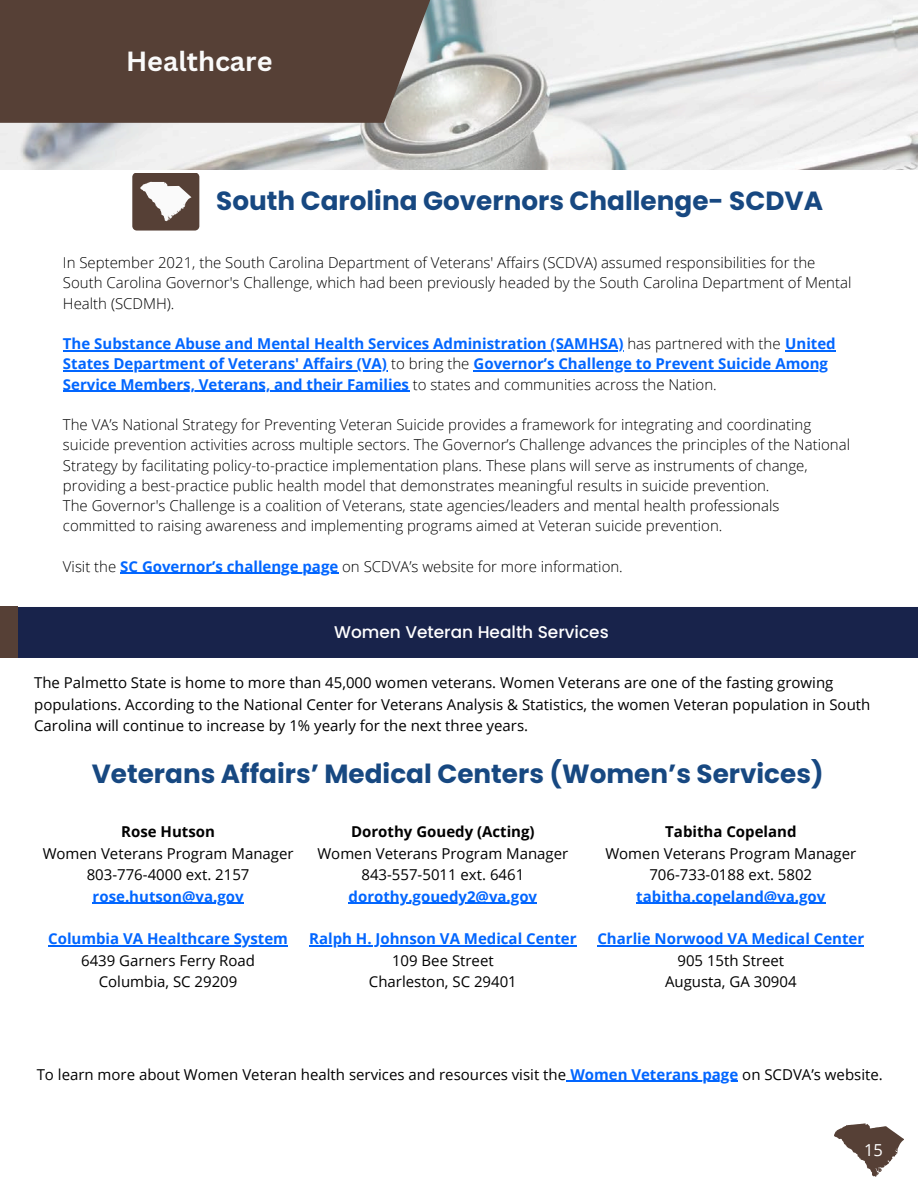
<style>
.page{position:relative;width:918px;height:1188px;background:#fff}
.page>*{position:absolute;margin:0;border:0;box-sizing:border-box;transform-origin:0 0}
.t1{font:700 27px "Canva Sans";color:#fafafa}
.t2{font:700 26.25px "Poppins";color:#174881}
.t3{font:500 16.95px "Poppins";color:#fff}
.t4{font:16.5px "Open Sans";color:#fff}
.t5{font:300 15px/20.2px "Open Sans";color:#000}
.t6{font:15px/21.3px "Open Sans";color:#000}
.t7{font:700 15px "Open Sans";color:#0266ff}
.t8{font:700 15px "Open Sans";color:#000}
.s1{font-weight:300;color:#000}
.s2{font-weight:700;color:#0266ff}
</style>
<div class="page">
<svg style="left:0;top:0;width:918px;height:169px;fill:#eee"></svg>
<div style="left:0;top:0;width:459px;height:123px;background:#564036"></div>
<svg style="left:834px;top:1123px;width:70px;height:54px"></svg>
<hr style="left:63px;top:350px;width:561px;height:1px;background:#0266ff">
<hr style="left:785px;top:350px;width:51px;height:1px;background:#0266ff">
<hr style="left:63px;top:370px;width:324px;height:2px;background:#0266ff">
<hr style="left:474px;top:370px;width:354px;height:2px;background:#0266ff">
<hr style="left:63px;top:391px;width:346px;height:1px;background:#0266ff">
<hr style="left:120px;top:573px;width:218px;height:1px;background:#0266ff">
<div style="left:18px;top:607px;width:900px;height:51px;background:#18234b"></div>
<div style="left:0;top:607px;width:18px;height:51px;background:#564036"></div>
<svg style="left:132px;top:173px;width:67px;height:58px"></svg>
<hr style="left:93px;top:903px;width:151px;height:1px;background:#0266ff">
<hr style="left:48px;top:945px;width:240px;height:2px;background:#0266ff">
<hr style="left:349px;top:903px;width:188px;height:1px;background:#0266ff">
<hr style="left:309px;top:945px;width:268px;height:2px;background:#0266ff">
<hr style="left:636px;top:903px;width:190px;height:1px;background:#0266ff">
<hr style="left:597px;top:945px;width:267px;height:2px;background:#0266ff">
<hr style="left:566px;top:1081px;width:172px;height:1px;background:#0266ff">
<p class="t1" style="left:126px;top:42px;width:148px">Healthcare</p>
<p class="t2" style="left:216px;top:183px;width:608px">South Carolina Governors Challenge- SCDVA</p>
<p class="t5" style="left:63px;top:252px;width:790px">In September 2021, the South Carolina Department of Veterans' Affairs (SCDVA) assumed responsibilities for the<br>South Carolina Governor's Challenge, which had been previously headed by the South Carolina Department of Mental<br>Health (SCDMH).</p>
<p class="t7" style="left:63px;top:333px;width:774px">The Substance Abuse and Mental Health Services Administration (SAMHSA) <span class="s1">has partnered with the</span> United</p>
<p class="t7" style="left:63px;top:353px;width:767px">States Department of Veterans' Affairs (VA) <span class="s1">to bring the</span> Governor’s Challenge to Prevent Suicide Among</p>
<h2 class="t7" style="left:63px;top:374px;width:655px">Service Members, Veterans, and their Families <span class="s1">to states and communities across the Nation.</span></h2>
<h2 class="t5" style="left:63px;top:414px;width:789px">The VA’s National Strategy for Preventing Veteran Suicide provides a framework for integrating and coordinating suicide prevention activities across multiple sectors. The Governor’s Challenge advances the principles of the National Strategy by facilitating policy-to-practice implementation plans. These plans will serve as instruments of change, providing a best-practice public health model that demonstrates meaningful results in suicide prevention.<br>The Governor's Challenge is a coalition of Veterans, state agencies/leaders and mental health professionals committed to raising awareness and implementing programs aimed at Veteran suicide prevention.</h2>
<p class="t5" style="left:63px;top:556px;width:561px">Visit the <span class="s2">SC Governor’s challenge page</span> on SCDVA’s website for more information.</p>
<p class="t3" style="left:334px;top:621px;width:276px">Women Veteran Health Services</p>
<h1 class="t6" style="left:34px;top:672px;width:838px">The Palmetto State is home to more than 45,000 women veterans. Women Veterans are one of the fasting growing populations. According to the National Center for Veterans Analysis &amp; Statistics, the women Veteran population in South<br>Carolina will continue to increase by 1% yearly for the next three years.</h1>
<p class="t2" style="left:92px;top:755px;width:733px">Veterans Affairs’ Medical Centers (Women’s Services)</p>
<p class="t8" style="left:121px;top:821px;width:95px">Rose Hutson</p>
<p class="t6" style="left:43px;top:842px;width:252px">Women Veterans Program Manager</p>
<p class="t6" style="left:87px;top:864px;width:164px">803-776-4000 ext. 2157</p>
<p class="t7" style="left:93px;top:886px;width:153px">rose.hutson@va.gov</p>
<p class="t7" style="left:48px;top:928px;width:241px">Columbia VA Healthcare System</p>
<p class="t6" style="left:81px;top:949px;width:175px">6439 Garners Ferry Road</p>
<p class="t6" style="left:99px;top:971px;width:140px">Columbia, SC 29209</p>
<p class="t8" style="left:351px;top:821px;width:185px">Dorothy Gouedy (Acting)</p>
<p class="t6" style="left:317px;top:842px;width:252px">Women Veterans Program Manager</p>
<p class="t6" style="left:361px;top:864px;width:164px">843-557-5011 ext. 6461</p>
<p class="t7" style="left:349px;top:886px;width:190px">dorothy.gouedy2@va.gov</p>
<p class="t7" style="left:309px;top:928px;width:269px">Ralph H. Johnson VA Medical Center</p>
<p class="t6" style="left:392px;top:949px;width:103px">109 Bee Street</p>
<p class="t6" style="left:369px;top:971px;width:149px">Charleston, SC 29401</p>
<p class="t8" style="left:665px;top:821px;width:133px">Tabitha Copeland</p>
<p class="t6" style="left:605px;top:842px;width:252px">Women Veterans Program Manager</p>
<p class="t6" style="left:649px;top:864px;width:164px">706-733-0188 ext. 5802</p>
<p class="t7" style="left:636px;top:886px;width:191px">tabitha.copeland@va.gov</p>
<p class="t7" style="left:597px;top:928px;width:268px">Charlie Norwood VA Medical Center</p>
<p class="t6" style="left:677px;top:949px;width:108px">905 15th Street</p>
<p class="t6" style="left:665px;top:971px;width:133px">Augusta, GA 30904</p>
<p class="t6" style="left:37px;top:1063px;width:848px">To learn more about Women Veteran health services and resources visit the <span class="s2">Women Veterans page</span> on SCDVA’s website.</p>
<h1 class="t4" style="left:864px;top:1138px;width:20px">15</h1>
</div>
